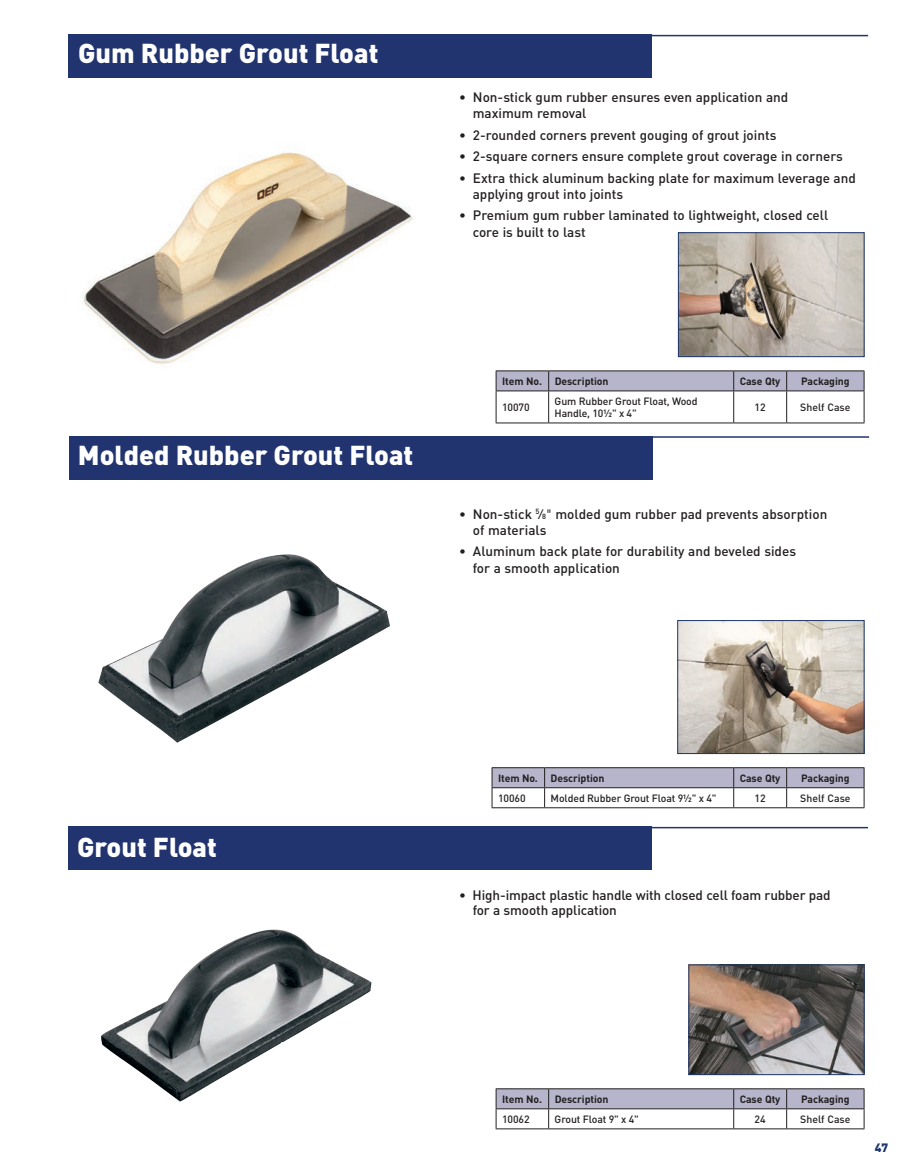
<style>
.page{position:relative;width:905px;height:1175px;background:#fff}
.page>*{position:absolute;margin:0;border:0;box-sizing:border-box;transform-origin:0 0}
.t1{font:900 27px "DIN Pro";color:#fff}
.t2{font:500 13.5px/16.5px "DIN Pro";color:#231f20}
.t3{font:900 12px "DIN Pro";color:#1c366c}
.t4{font:500 10.5px/12px "DIN Pro";letter-spacing:-.01em;color:#231f20}
.t5{font:700 10.5px "DIN Pro";letter-spacing:-.01em;color:#231f20}
.s1{font-size:7.35px}
.s2{font-family:"Helvetica Neue LT Std";font-weight:400}
</style>
<div class="page">
<div style="left:69px;top:436px;width:584px;height:43px;background:#22346f"></div>
<hr style="left:69px;top:436px;width:800px;height:2px;background:#22346f">
<img style="left:98px;top:554px;width:292px;height:188px">
<svg style="left:491px;top:767px;width:373px;height:40px"></svg>
<hr style="left:491px;top:807px;width:53px;height:1px;background:#231f20">
<hr style="left:544px;top:807px;width:189px;height:1px;background:#231f20">
<hr style="left:733px;top:807px;width:53px;height:1px;background:#231f20">
<hr style="left:786px;top:807px;width:78px;height:1px;background:#231f20">
<img style="left:101px;top:929px;width:270px;height:172px">
<svg style="left:495px;top:1088px;width:369px;height:40px"></svg>
<hr style="left:495px;top:1128px;width:53px;height:1px;background:#231f20">
<hr style="left:548px;top:1128px;width:185px;height:1px;background:#231f20">
<hr style="left:733px;top:1128px;width:53px;height:1px;background:#231f20">
<hr style="left:786px;top:1128px;width:78px;height:1px;background:#231f20">
<div style="left:68px;top:826px;width:584px;height:44px;background:#22346f"></div>
<hr style="left:68px;top:827px;width:800px;height:1px;background:#22346f">
<img style="left:82px;top:152px;width:331px;height:212px">
<div style="left:68px;top:34px;width:584px;height:44px;background:#22346f"></div>
<hr style="left:68px;top:35px;width:800px;height:1px;background:#22346f">
<hr style="left:495px;top:370px;width:53px;height:1px;background:#231f20">
<hr style="left:548px;top:370px;width:185px;height:1px;background:#231f20">
<hr style="left:733px;top:370px;width:53px;height:1px;background:#231f20">
<hr style="left:786px;top:370px;width:78px;height:1px;background:#231f20">
<svg style="left:495px;top:371px;width:369px;height:19px;background:#b1b0c5"></svg>
<hr style="left:495px;top:390px;width:53px;height:1px;background:#231f20">
<hr style="left:495px;top:391px;width:1px;height:31px;background:#231f20">
<hr style="left:548px;top:390px;width:185px;height:1px;background:#231f20">
<hr style="left:548px;top:391px;width:1px;height:31px;background:#231f20">
<hr style="left:733px;top:390px;width:53px;height:1px;background:#231f20">
<hr style="left:733px;top:391px;width:1px;height:31px;background:#231f20">
<hr style="left:786px;top:390px;width:78px;height:1px;background:#231f20">
<hr style="left:786px;top:391px;width:1px;height:31px;background:#231f20">
<hr style="left:863px;top:391px;width:1px;height:31px;background:#231f20">
<hr style="left:495px;top:422px;width:53px;height:1px;background:#231f20">
<hr style="left:548px;top:422px;width:185px;height:1px;background:#231f20">
<hr style="left:733px;top:422px;width:53px;height:1px;background:#231f20">
<hr style="left:786px;top:422px;width:78px;height:1px;background:#231f20">
<img style="left:680px;top:234px;width:182px;height:121px">
<div style="left:678px;top:232px;width:186px;height:125px;border:1px solid #1c366c"></div>
<img style="left:679px;top:622px;width:183px;height:130px">
<div style="left:677px;top:620px;width:187px;height:134px;border:1px solid #1c366c"></div>
<img style="left:690px;top:966px;width:172px;height:107px">
<div style="left:688px;top:964px;width:176px;height:111px;border:1px solid #1c366c"></div>
<h1 class="t1" style="left:78px;top:35px;width:302px">Gum Rubber Grout Float</h1>
<p class="t2" style="left:472px;top:88px;width:317px;text-indent:-14px">• Non-stick gum rubber ensures even application and maximum removal</p>
<p class="t2" style="left:459px;top:126px;width:319px">• 2-rounded corners prevent gouging of grout joints</p>
<p class="t2" style="left:459px;top:147px;width:385px">• 2-square corners ensure complete grout coverage in corners</p>
<p class="t2" style="left:472px;top:169px;width:384px;text-indent:-14px">• Extra thick aluminum backing plate for maximum leverage and applying grout into joints</p>
<p class="t2" style="left:472px;top:207px;width:357px;text-indent:-14px">• Premium gum rubber laminated to lightweight, closed cell core is built to last</p>
<h1 class="t1" style="left:78px;top:437px;width:337px">Molded Rubber Grout Float</h1>
<p class="t5" style="left:502px;top:374px;width:108px">Item No. Description</p>
<p class="t5" style="left:739px;top:374px;width:42px">Case Qty</p>
<p class="t5" style="left:801px;top:374px;width:50px">Packaging</p>
<p class="t4" style="left:502px;top:401px;width:29px">10070</p>
<p class="t4" style="left:554px;top:395px;width:144px">Gum Rubber Grout Float, Wood<br>Handle, 10½" x 4"</p>
<p class="t4" style="left:754px;top:401px;width:13px">12</p>
<p class="t4" style="left:800px;top:401px;width:52px">Shelf Case</p>
<p class="t2" style="left:472px;top:505px;width:356px;text-indent:-13px">• Non-stick <sup>5</sup>⁄<span class="s1">8</span><span class="s2">"</span> molded gum rubber pad prevents absorption of materials</p>
<p class="t2" style="left:472px;top:543px;width:325px;text-indent:-14px">• Aluminum back plate for durability and beveled sides for a smooth application</p>
<h1 class="t1" style="left:77px;top:829px;width:141px">Grout Float</h1>
<p class="t5" style="left:498px;top:770px;width:108px">Item No. Description</p>
<p class="t5" style="left:739px;top:770px;width:42px">Case Qty</p>
<p class="t5" style="left:801px;top:770px;width:50px">Packaging</p>
<p class="t4" style="left:498px;top:791px;width:29px">10060</p>
<p class="t4" style="left:550px;top:791px;width:167px">Molded Rubber Grout Float 9½" x 4"</p>
<p class="t4" style="left:754px;top:791px;width:13px">12</p>
<p class="t4" style="left:800px;top:791px;width:52px">Shelf Case</p>
<p class="t2" style="left:472px;top:887px;width:359px;line-height:15px;text-indent:-14px">• High-impact plastic handle with closed cell foam rubber pad for a smooth application</p>
<p class="t5" style="left:502px;top:1091px;width:108px">Item No. Description</p>
<p class="t5" style="left:739px;top:1091px;width:42px">Case Qty</p>
<p class="t5" style="left:801px;top:1091px;width:50px">Packaging</p>
<p class="t4" style="left:502px;top:1112px;width:29px">10062</p>
<p class="t4" style="left:554px;top:1112px;width:86px">Grout Float 9" x 4"</p>
<p class="t4" style="left:754px;top:1112px;width:13px">24</p>
<p class="t4" style="left:800px;top:1112px;width:52px">Shelf Case</p>
<p class="t3" style="left:874px;top:1139px;width:15px">47</p>
</div>
